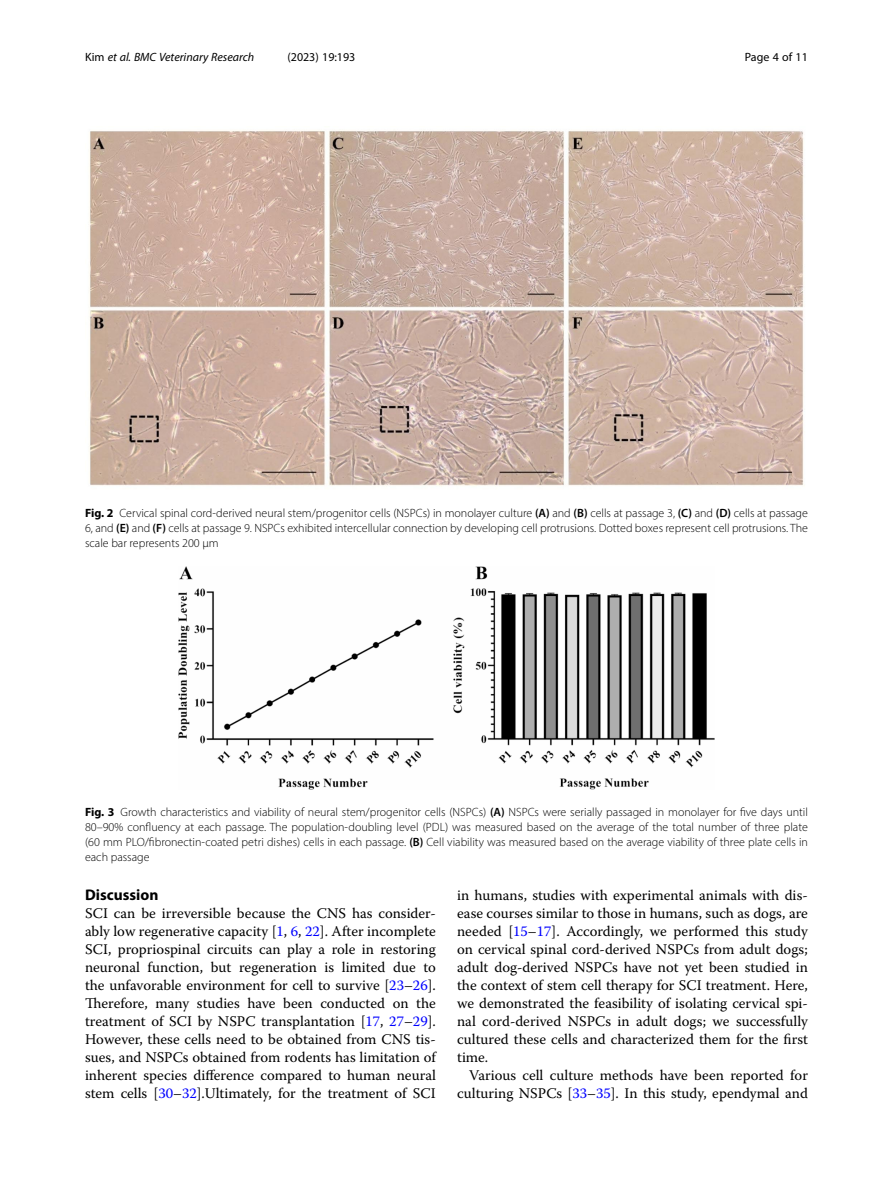
<style>
.page{position:relative;width:893px;height:1191px;background:#fff}
.page>*{position:absolute;margin:0;border:0;box-sizing:border-box;transform-origin:0 0}
.Head_1{font:700 15.45px "Myriad Pro";color:#000}
.Body_Text{font:14.7px/18px "Warnock Pro";color:#000;text-align:justify}
.Body_Text_Indent{font:14.7px/18px "Warnock Pro";color:#000;text-align:right}
.Figure_Caption{font:300 12px/15px "Myriad Pro";color:#000;text-align:justify}
.t1{font:italic 12px "Myriad Pro";color:#000}
.t2{font:12px "Myriad Pro";color:#000}
.s1{font-style:normal}
.s2{font-weight:700}
.s3{font-weight:600}
.s4{color:#00f}
</style>
<div class="page">
<img style="left:178px;top:566px;width:536px;height:223px">
<img style="left:89px;top:130px;width:715px;height:357px">
<p class="t1" style="left:85px;top:50px;width:171px"><span class="s1">Kim</span> et al. BMC Veterinary Research</p>
<p class="t2" style="left:287px;top:50px;width:70px">(2023) 19:193</p>
<p class="t2" style="left:745px;top:50px;width:65px">Page 4 of 11</p>
<p class="Figure_Caption" style="left:85px;top:505px;width:724px"><span class="s2">Fig. 2</span> Cervical spinal cord-derived neural stem/progenitor cells (NSPCs) in monolayer culture <span class="s3">(A)</span> and <span class="s3">(B)</span> cells at passage 3, <span class="s3">(C)</span> and <span class="s3">(D)</span> cells at passage 6, and <span class="s3">(E)</span> and <span class="s3">(F)</span> cells at passage 9. NSPCs exhibited intercellular connection by developing cell protrusions. Dotted boxes represent cell protrusions. The scale bar represents 200 μm</p>
<p class="Figure_Caption" style="left:85px;top:804px;width:724px"><span class="s2">Fig. 3</span> Growth characteristics and viability of neural stem/progenitor cells (NSPCs) <span class="s3">(A)</span> NSPCs were serially passaged in monolayer for five days until 80–90% confluency at each passage. The population-doubling level (PDL) was measured based on the average of the total number of three plate (60 mm PLO/fibronectin-coated petri dishes) cells in each passage. <span class="s3">(B)</span> Cell viability was measured based on the average viability of three plate cells in each passage</p>
<p class="Head_1" style="left:85px;top:885px;width:75px">Discussion</p>
<p class="Body_Text" style="left:85px;top:904px;width:352px">SCI can be irreversible because the CNS has consider&shy;ably low regenerative capacity [<span class="s4">1</span>, <span class="s4">6</span>, <span class="s4">22</span>]. After incomplete SCI, propriospinal circuits can play a role in restoring neuronal function, but regeneration is limited due to the unfavorable environment for cell to survive [<span class="s4">23</span>–<span class="s4">26</span>].<br>Therefore, many studies have been conducted on the treatment of SCI by NSPC transplantation [<span class="s4">17</span>, <span class="s4">27</span>–<span class="s4">29</span>].<br>However, these cells need to be obtained from CNS tis&shy;sues, and NSPCs obtained from rodents has limitation of inherent species difference compared to human neural stem cells [<span class="s4">30</span>–<span class="s4">32</span>].Ultimately, for the treatment of SCI</p>
<p class="Body_Text" style="left:457px;top:886px;width:352px">in humans, studies with experimental animals with dis&shy;ease courses similar to those in humans, such as dogs, are needed [<span class="s4">15</span>–<span class="s4">17</span>]. Accordingly, we performed this study on cervical spinal cord-derived NSPCs from adult dogs; adult dog-derived NSPCs have not yet been studied in the context of stem cell therapy for SCI treatment. Here, we demonstrated the feasibility of isolating cervical spi&shy;nal cord-derived NSPCs in adult dogs; we successfully cultured these cells and characterized them for the first time.</p>
<p class="Body_Text_Indent" style="left:457px;top:1066px;width:352px">Various cell culture methods have been reported for culturing NSPCs [<span class="s4">33</span>–<span class="s4">35</span>]. In this study, ependymal and</p>
</div>
